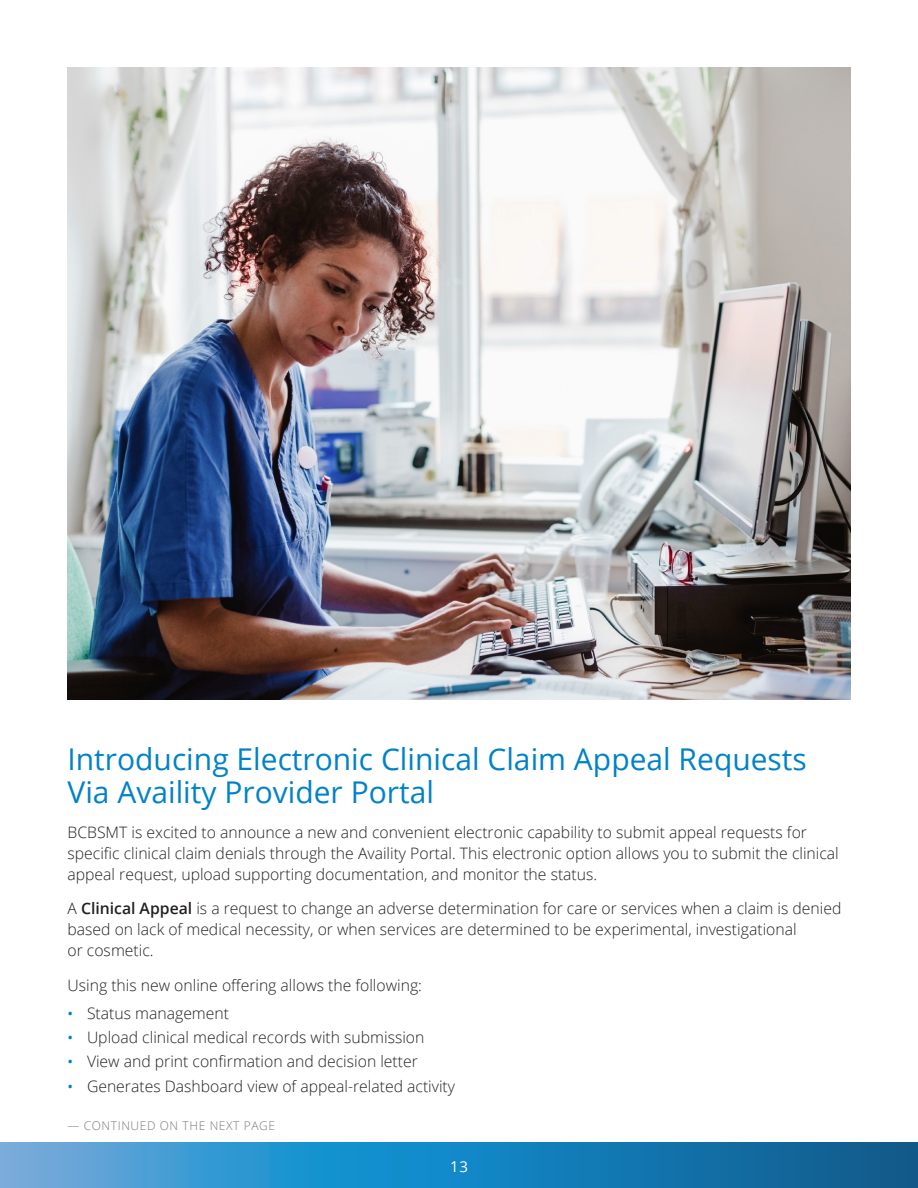
<style>
.page{position:relative;width:918px;height:1188px;background:#fff}
.page>*{position:absolute;margin:0;border:0;box-sizing:border-box;transform-origin:0 0}
.NL_article_title{font:30px/33px "Open Sans";color:#0082c8}
.NL_Body{font:300 15.75px/21px "Open Sans";color:#231f20}
.t1{font:15px "Open Sans";color:#fff}
.NL_Body-2{font:300 12px "Open Sans";letter-spacing:.05em;color:#76797a}
.s1{font-weight:600}
.s2{font-weight:400;font-size:15px;color:#0082c8}
</style>
<div class="page">
<svg style="left:0;top:1142px;width:918px;height:46px;background:#2584bd"></svg>
<img style="left:68px;top:68px;width:782px;height:632px">
<p class="NL_article_title" style="left:68px;top:742px;width:741px">Introducing Electronic Clinical Claim Appeal Requests<br>Via Availity Provider Portal</p>
<p class="NL_Body" style="left:68px;top:821px;width:773px">BCBSMT is excited to announce a new and convenient electronic capability to submit appeal requests for specific clinical claim denials through the Availity Portal. This electronic option allows you to submit the clinical appeal request, upload supporting documentation, and monitor the status.</p>
<p class="NL_Body" style="left:68px;top:898px;width:776px">A <span class="s1">Clinical Appeal</span> is a request to change an adverse determination for care or services when a claim is denied based on lack of medical necessity, or when services are determined to be experimental, investigational<br>or cosmetic.</p>
<p class="NL_Body" style="left:68px;top:974px;width:356px">Using this new online offering allows the following:</p>
<p class="NL_Body" style="left:68px;top:1002px;width:163px"><span class="s2">•</span> Status management</p>
<p class="NL_Body" style="left:68px;top:1026px;width:358px"><span class="s2">•</span> Upload clinical medical records with submission</p>
<p class="NL_Body" style="left:68px;top:1051px;width:352px"><span class="s2">•</span> View and print confirmation and decision letter</p>
<p class="NL_Body" style="left:68px;top:1075px;width:389px"><span class="s2">•</span> Generates Dashboard view of appeal-related activity</p>
<p class="NL_Body-2" style="left:68px;top:1117px;width:209px">— CONTINUED ON THE NEXT PAGE</p>
<p class="t1" style="left:450px;top:1157px;width:19px">13</p>
</div>
